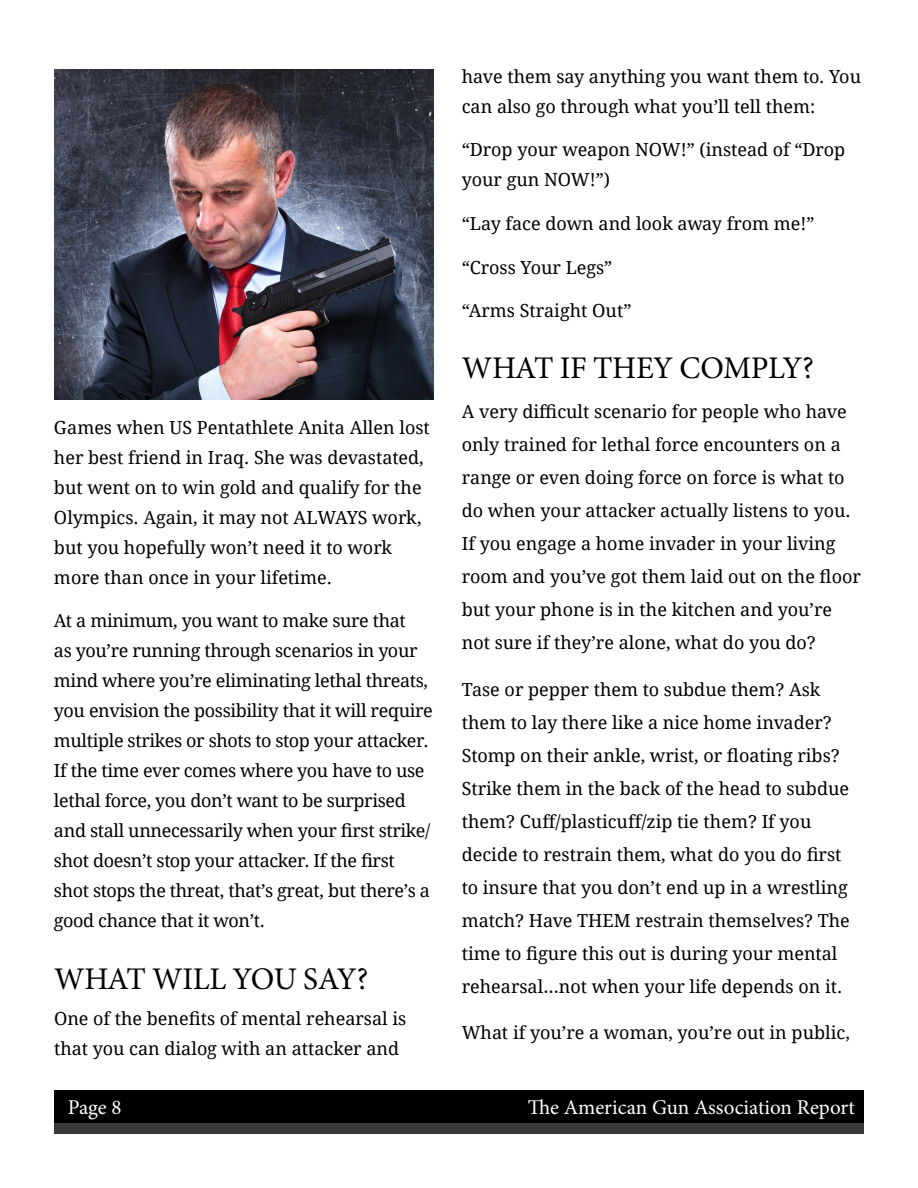
<style>
.page{position:relative;width:918px;height:1188px;background:#fff}
.page>*{position:absolute;margin:0;border:0;box-sizing:border-box;transform-origin:0 0}
.t1{font:31.5px "Minion Pro";letter-spacing:-.01em;color:#000}
.t2{font:21px "Minion Pro";color:#fff}
.t3{font:18px/33px "Droid Serif";color:#000}
.t4{font:18px/30px "Droid Serif";letter-spacing:-.02em;color:#000}
</style>
<div class="page">
<div style="left:54px;top:1090px;width:810px;height:33px;background:#000"></div>
<div style="left:54px;top:1123px;width:810px;height:11px;background:#383839"></div>
<img style="left:54px;top:69px;width:379px;height:331px">
<p class="t3" style="left:54px;top:412px;width:377px;line-height:30px">Games when US Pentathlete Anita Allen lost her best friend in Iraq. She was devastated, but went on to win gold and qualify for the Olympics. Again, it may not ALWAYS work, but you hopefully won’t need it to work more than once in your lifetime.</p>
<p class="t4" style="left:54px;top:606px;width:380px">At a minimum, you want to make sure that<br>as you’re running through scenarios in your mind where you’re eliminating lethal threats, you envision the possibility that it will require multiple strikes or shots to stop your attacker.<br>If the time ever comes where you have to use lethal force, you don’t want to be surprised and stall unnecessarily when your first strike/ shot doesn’t stop your attacker. If the first shot stops the threat, that’s great, but there’s a good chance that it won’t.</p>
<h1 class="t1" style="left:54px;top:958px;width:316px">WHAT WILL YOU SAY?</h1>
<p class="t3" style="left:54px;top:1004px;width:354px;line-height:30px">One of the benefits of mental rehearsal is that you can dialog with an attacker and</p>
<p class="t3" style="left:462px;top:62px;width:401px;line-height:30px">have them say anything you want them to. You can also go through what you’ll tell them:</p>
<p class="t3" style="left:462px;top:135px;width:385px;line-height:30px">“Drop your weapon NOW!” (instead of “Drop your gun NOW!”)</p>
<p class="t3" style="left:462px;top:207px;width:354px">“Lay face down and look away from me!”</p>
<p class="t3" style="left:462px;top:251px;width:152px">“Cross Your Legs”</p>
<p class="t3" style="left:462px;top:294px;width:171px">“Arms Straight Out”</p>
<h1 class="t1" style="left:462px;top:347px;width:354px">WHAT IF THEY COMPLY?</h1>
<p class="t3" style="left:462px;top:395px;width:401px">A very difficult scenario for people who have only trained for lethal force encounters on a range or even doing force on force is what to do when your attacker actually listens to you.<br>If you engage a home invader in your living room and you’ve got them laid out on the floor but your phone is in the kitchen and you’re not sure if they’re alone, what do you do?</p>
<p class="t3" style="left:462px;top:673px;width:390px">Tase or pepper them to subdue them? Ask them to lay there like a nice home invader?<br>Stomp on their ankle, wrist, or floating ribs?<br>Strike them in the back of the head to subdue them? Cuff/plasticuff/zip tie them? If you decide to restrain them, what do you do first to insure that you don’t end up in a wrestling match? Have THEM restrain themselves? The time to figure this out is during your mental rehearsal…not when your life depends on it.</p>
<p class="t3" style="left:462px;top:1016px;width:390px">What if you’re a woman, you’re out in public,</p>
<p class="t2" style="left:68px;top:1093px;width:55px">Page 8</p>
<p class="t2" style="left:528px;top:1093px;width:329px">The American Gun Association Report</p>
</div>
